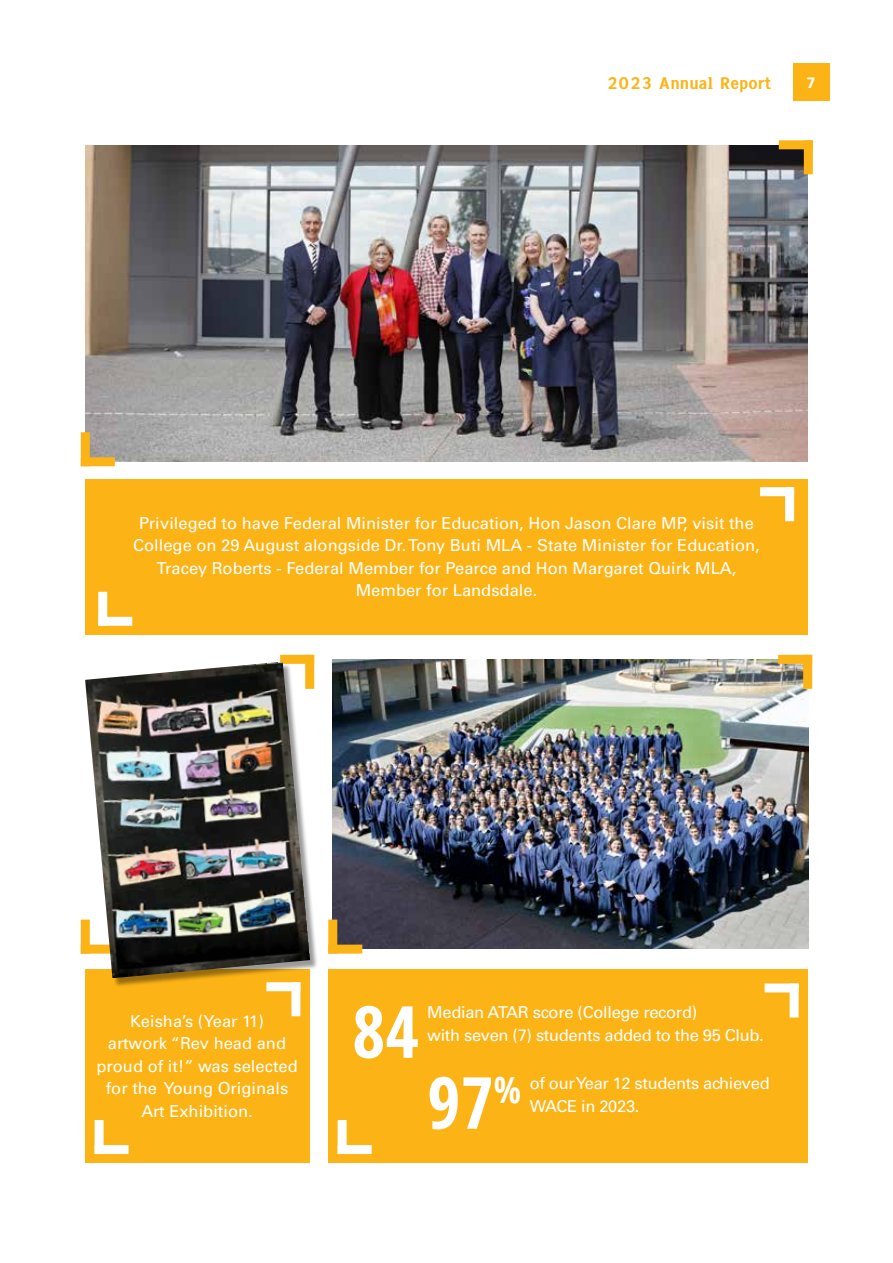
<style>
.page{position:relative;width:893px;height:1263px;background:#fff}
.page>*{position:absolute;margin:0;border:0;box-sizing:border-box;transform-origin:0 0}
.t1{font:700 condensed 72px "Open Sans";color:#fff}
.t2{font:18px "New Son Gothic No 5";color:#fcb316}
.t3{font:16.5px/22.5px "Univers";color:#fff;text-align:center}
.t4{font:16.5px/22.5px "Univers";letter-spacing:-.02em;color:#fff}
.t5{font:700 15px "Univers LT Std";color:#fff}
</style>
<div class="page">
<div style="left:793px;top:64px;width:36px;height:37px;background:#fcb316"></div>
<img style="left:85px;top:145px;width:723px;height:316px">
<div style="left:85px;top:479px;width:723px;height:155px;background:#fcb316"></div>
<div style="left:98px;top:596px;width:9px;height:25px;background:#fff"></div>
<div style="left:103px;top:617px;width:25px;height:9px;background:#fff"></div>
<div style="left:785px;top:492px;width:9px;height:25px;background:#fff"></div>
<div style="left:765px;top:487px;width:25px;height:9px;background:#fff"></div>
<img style="left:332px;top:660px;width:476px;height:288px">
<div style="left:328px;top:969px;width:480px;height:193px;background:#fcb316"></div>
<div style="left:328px;top:924px;width:9px;height:25px;background:#fcb316"></div>
<div style="left:333px;top:945px;width:25px;height:9px;background:#fcb316"></div>
<div style="left:338px;top:1124px;width:9px;height:25px;background:#fff"></div>
<div style="left:342px;top:1145px;width:25px;height:9px;background:#fff"></div>
<div style="left:790px;top:988px;width:9px;height:25px;background:#fff"></div>
<div style="left:769px;top:983px;width:25px;height:9px;background:#fff"></div>
<div style="left:803px;top:659px;width:9px;height:25px;background:#fcb316"></div>
<div style="left:783px;top:655px;width:25px;height:9px;background:#fcb316"></div>
<div style="left:85px;top:969px;width:225px;height:193px;background:#fcb316"></div>
<div style="left:95px;top:1124px;width:9px;height:25px;background:#fff"></div>
<div style="left:99px;top:1145px;width:25px;height:9px;background:#fff"></div>
<div style="left:291px;top:987px;width:9px;height:25px;background:#fff"></div>
<div style="left:271px;top:982px;width:25px;height:9px;background:#fff"></div>
<div style="left:81px;top:924px;width:9px;height:25px;background:#fcb316"></div>
<div style="left:305px;top:659px;width:9px;height:25px;background:#fcb316"></div>
<div style="left:285px;top:655px;width:25px;height:9px;background:#fcb316"></div>
<div style="left:86px;top:664px;width:233px;height:324px;background:#000;opacity:.4"></div>
<img style="left:85px;top:662px;width:225px;height:316px">
<div style="left:81px;top:437px;width:9px;height:25px;background:#fcb316"></div>
<div style="left:85px;top:457px;width:25px;height:9px;background:#fcb316"></div>
<div style="left:804px;top:145px;width:9px;height:25px;background:#fcb316"></div>
<div style="left:783px;top:140px;width:25px;height:9px;background:#fcb316"></div>
<p class="t2" style="left:607px;top:72px;width:167px">2023 Annual Report</p>
<p class="t5" style="left:807px;top:74px;width:10px">7</p>
<p class="t3" style="left:133px;top:512px;width:628px">Privileged to have Federal Minister for Education, Hon Jason Clare MP, visit the College on 29 August alongside Dr. Tony Buti MLA - State Minister for Education, Tracey Roberts - Federal Member for Pearce and Hon Margaret Quirk MLA, Member for Landsdale.</p>
<p class="t3" style="left:96px;top:1010px;width:203px">Keisha’s (Year 11)<br>artwork “Rev head and proud of it!” was selected for the Young Originals<br>Art Exhibition.</p>
<h1 class="t1" style="left:352px;top:981px;width:68px">84</h1>
<p class="t4" style="left:427px;top:1001px;width:338px">Median ATAR score (College record)<br>with seven (7) students added to the 95 Club.</p>
<h1 class="t1" style="left:427px;top:1052px;width:95px">97<sup>%</sup></h1>
<p class="t4" style="left:530px;top:1072px;width:241px">of our Year 12 students achieved<br>WACE in 2023.</p>
</div>
